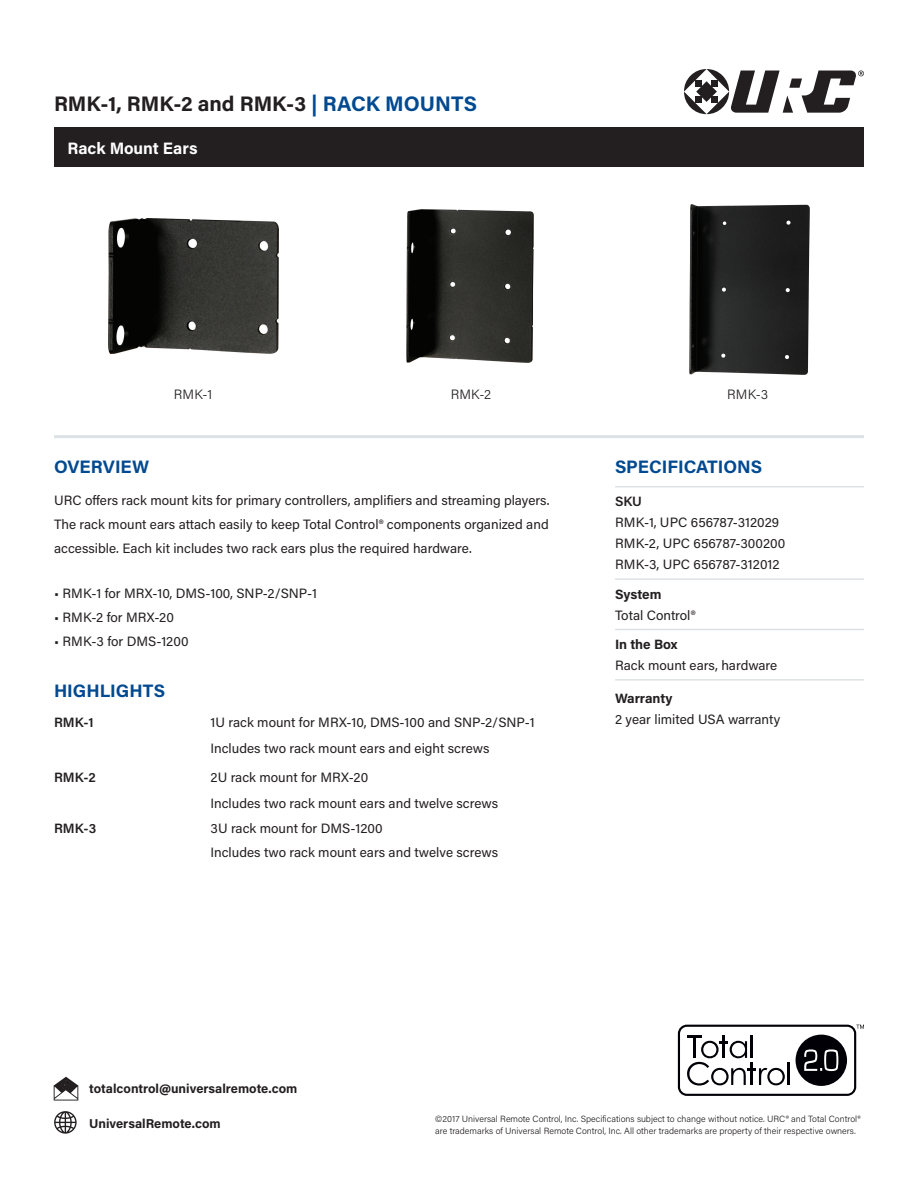
<style>
.page{position:relative;width:918px;height:1188px;background:#fff}
.page>*{position:absolute;margin:0;border:0;box-sizing:border-box;transform-origin:0 0}
.t1{font:700 21px "Acumin Pro";color:#231f20}
.Front_Page_Body_Head{font:700 18px "Acumin Pro";color:#014990}
.t2{font:700 16.5px "Acumin Pro";color:#fff}
.Main_Body_Subheader{font:13.5px "Acumin Pro";color:#231f20}
.Front_Page_Body{font:700 13.5px "Acumin Pro";letter-spacing:-.005em;color:#231f20}
.Main_Body_Subheader-2{font:600 13.5px "Acumin Pro";letter-spacing:.005em;color:#231f20}
.Main_Body_Subheader-3{font:300 13.5px "Acumin Pro";letter-spacing:.01em;color:#231f20}
.Front_Page_Body-2{font:600 13.5px "Acumin Pro";color:#231f20}
.t3{font:700 12.9px "Acumin Pro";color:#231f20}
.t4{font:300 9px/12px "Acumin Pro";color:#231f20}
.s1{color:#014990}
</style>
<div class="page">
<div style="left:54px;top:128px;width:810px;height:39px;background:#231f20"></div>
<svg style="left:684px;top:69px;width:180px;height:45px"></svg>
<svg style="left:54px;top:1077px;width:24px;height:24px"></svg>
<svg style="left:54px;top:1111px;width:23px;height:23px"></svg>
<svg style="left:678px;top:1025px;width:186px;height:71px"></svg>
<hr style="left:615px;top:578px;width:249px;height:2px;background:#dde2e6">
<hr style="left:615px;top:629px;width:249px;height:1px;background:#dde2e6">
<hr style="left:615px;top:679px;width:249px;height:2px;background:#dde2e6">
<hr style="left:615px;top:486px;width:249px;height:1px;background:#dde2e6">
<hr style="left:54px;top:435px;width:810px;height:3px;background:#dde2e6">
<img style="left:689px;top:205px;width:120px;height:169px">
<img style="left:407px;top:210px;width:127px;height:153px">
<img style="left:109px;top:219px;width:170px;height:134px">
<h1 class="t1" style="left:54px;top:89px;width:425px">RMK-1, RMK-2 and RMK-3 <span class="s1">| RACK MOUNTS</span></h1>
<p class="t2" style="left:68px;top:136px;width:132px">Rack Mount Ears</p>
<p class="Main_Body_Subheader-3" style="left:174px;top:385px;width:40px">RMK-1</p>
<p class="Main_Body_Subheader-3" style="left:451px;top:385px;width:42px">RMK-2</p>
<p class="Main_Body_Subheader-3" style="left:727px;top:385px;width:43px">RMK-3</p>
<p class="Front_Page_Body_Head" style="left:54px;top:454px;width:97px">OVERVIEW</p>
<p class="Main_Body_Subheader" style="left:54px;top:491px;width:497px">URC offers rack mount kits for primary controllers, amplifiers and streaming players.</p>
<p class="Main_Body_Subheader" style="left:54px;top:515px;width:496px">The rack mount ears attach easily to keep Total Control® components organized and</p>
<p class="Main_Body_Subheader" style="left:54px;top:539px;width:419px">accessible. Each kit includes two rack ears plus the required hardware.</p>
<p class="Main_Body_Subheader" style="left:54px;top:584px;width:264px">• RMK-1 for MRX-10, DMS-100, SNP-2/SNP-1</p>
<p class="Main_Body_Subheader" style="left:54px;top:608px;width:121px">• RMK-2 for MRX-20</p>
<p class="Main_Body_Subheader" style="left:54px;top:632px;width:136px">• RMK-3 for DMS-1200</p>
<p class="Front_Page_Body_Head" style="left:54px;top:678px;width:113px">HIGHLIGHTS</p>
<p class="Main_Body_Subheader-2" style="left:54px;top:713px;width:41px">RMK-1</p>
<p class="Main_Body_Subheader" style="left:211px;top:713px;width:325px">1U rack mount for MRX-10, DMS-100 and SNP-2/SNP-1</p>
<p class="Main_Body_Subheader" style="left:211px;top:738px;width:280px">Includes two rack mount ears and eight screws</p>
<p class="Main_Body_Subheader-2" style="left:54px;top:768px;width:43px">RMK-2</p>
<p class="Main_Body_Subheader" style="left:211px;top:768px;width:159px">2U rack mount for MRX-20</p>
<p class="Main_Body_Subheader" style="left:211px;top:793px;width:289px">Includes two rack mount ears and twelve screws</p>
<p class="Main_Body_Subheader-2" style="left:54px;top:819px;width:44px">RMK-3</p>
<p class="Main_Body_Subheader" style="left:211px;top:819px;width:174px">3U rack mount for DMS-1200</p>
<p class="Main_Body_Subheader" style="left:211px;top:843px;width:289px">Includes two rack mount ears and twelve screws</p>
<p class="Front_Page_Body_Head" style="left:615px;top:454px;width:149px">SPECIFICATIONS</p>
<p class="Front_Page_Body-2" style="left:615px;top:492px;width:28px">SKU</p>
<p class="Main_Body_Subheader" style="left:615px;top:513px;width:166px">RMK-1, UPC 656787-312029</p>
<p class="Main_Body_Subheader" style="left:615px;top:534px;width:172px">RMK-2, UPC 656787-300200</p>
<p class="Main_Body_Subheader" style="left:615px;top:555px;width:166px">RMK-3, UPC 656787-312012</p>
<p class="Front_Page_Body" style="left:615px;top:585px;width:48px">System</p>
<p class="Main_Body_Subheader" style="left:615px;top:606px;width:82px">Total Control®</p>
<p class="Front_Page_Body" style="left:615px;top:635px;width:64px">In the Box</p>
<p class="Main_Body_Subheader" style="left:615px;top:656px;width:164px">Rack mount ears, hardware</p>
<p class="Front_Page_Body" style="left:615px;top:689px;width:59px">Warranty</p>
<p class="Main_Body_Subheader" style="left:615px;top:710px;width:167px">2 year limited USA warranty</p>
<p class="t3" style="left:89px;top:1079px;width:210px">totalcontrol@universalremote.com</p>
<p class="t3" style="left:89px;top:1114px;width:133px">UniversalRemote.com</p>
<p class="t4" style="left:435px;top:1113px;width:427px">©2017 Universal Remote Control, Inc. Specifications subject to change without notice. URC® and Total Control® are trademarks of Universal Remote Control, Inc. All other trademarks are property of their respective owners.</p>
</div>
